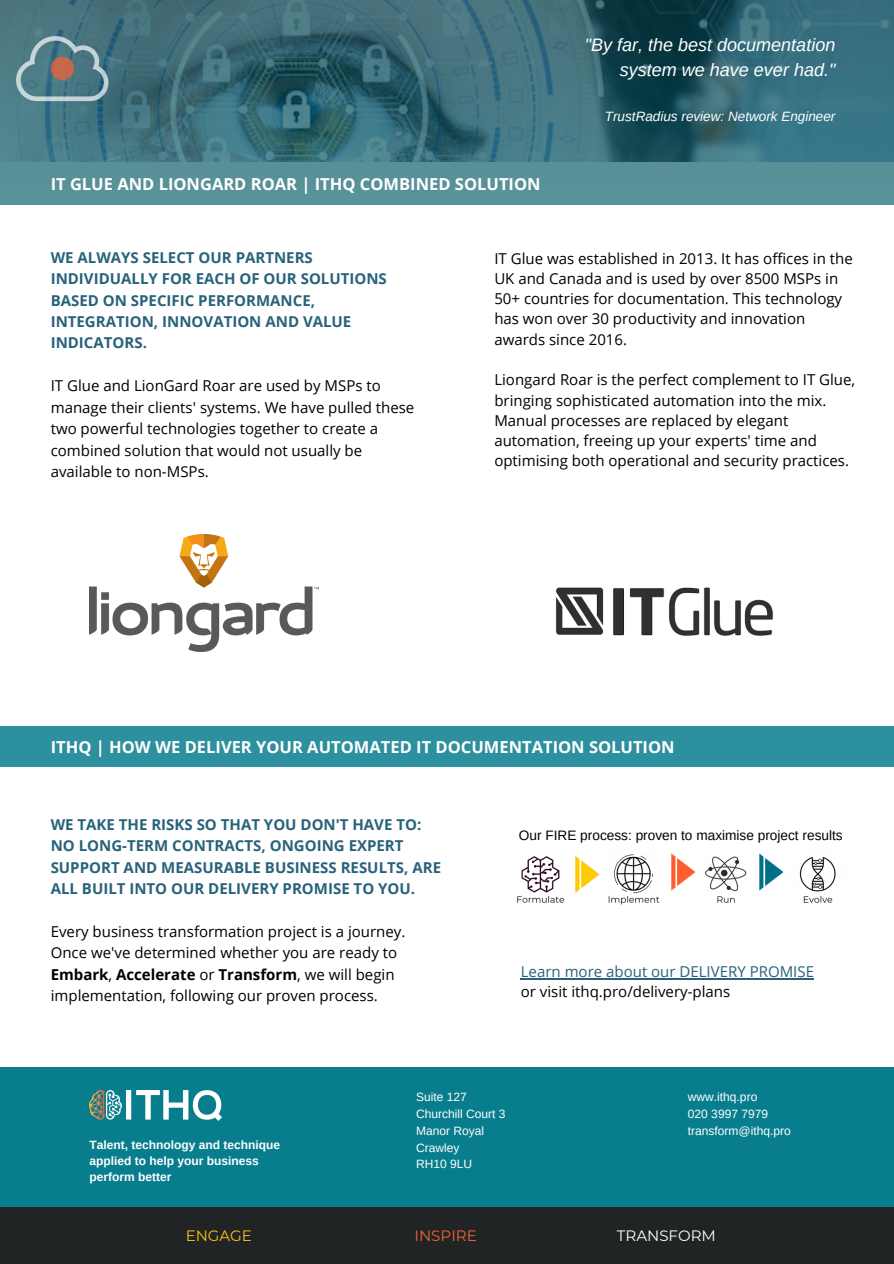
<style>
.page{position:relative;width:894px;height:1264px;background:#fff}
.page>*{position:absolute;margin:0;border:0;box-sizing:border-box;transform-origin:0 0}
.t1{font:italic 18px/24.8px "Arimo";color:#fff;text-align:right}
.t2{font:700 16.5px "Open Sans";color:#fff}
.t3{font:15px/20.2px "Open Sans";color:#000}
.t4{font:700 15px/21.5px "Open Sans";color:#28627b}
.t5{font:15px "Open Sans";color:#28627b}
.t6{font:15px "Montserrat";color:#fff}
.t7{font:15px "Montserrat";color:#f46235}
.t8{font:15px "Montserrat";color:#f9c316}
.t9{font:13.65px "Arimo";color:#000}
.t10{font:italic 13.5px "Arimo";color:#fff}
.t11{font:12px/16.6px "Arimo";color:#fff}
.t12{font:700 12px/15.9px "Arimo";color:#fff}
.s1{font-weight:700}
</style>
<div class="page">
<div style="left:0;top:1067px;width:893px;height:143px;background:#087d8d"></div>
<div style="left:0;top:1207px;width:893px;height:56px;background:#212424"></div>
<svg style="left:0;top:0;width:893px;height:204px;background:#3e717d"></svg>
<svg style="left:16px;top:36px;width:92px;height:65px;background:#608993"></svg>
<div style="left:51px;top:57px;width:23px;height:23px;background:#c7694a;border-radius:50%"></div>
<img style="left:89px;top:1090px;width:132px;height:30px">
<div style="left:0;top:726px;width:893px;height:41px;background:#2d909e"></div>
<img style="left:555px;top:587px;width:219px;height:49px">
<img style="left:89px;top:534px;width:229px;height:117px">
<img style="left:517px;top:853px;width:319px;height:52px">
<hr style="left:520px;top:978px;width:293px;height:1px;background:#28627b">
<p class="t2" style="left:51px;top:172px;width:491px">IT GLUE AND LIONGARD ROAR | ITHQ COMBINED SOLUTION</p>
<p class="t1" style="left:584px;top:33px;width:252px">"By far, the best documentation system we have ever had."</p>
<p class="t10" style="left:604px;top:109px;width:232px">TrustRadius review: Network Engineer</p>
<p class="t4" style="left:51px;top:246px;width:337px">WE ALWAYS SELECT OUR PARTNERS<br>INDIVIDUALLY FOR EACH OF OUR SOLUTIONS<br>BASED ON SPECIFIC PERFORMANCE,<br>INTEGRATION, INNOVATION AND VALUE<br>INDICATORS.</p>
<p class="t3" style="left:51px;top:375px;width:365px;line-height:21.5px">IT Glue and LionGard Roar are used by MSPs to manage their clients' systems. We have pulled these two powerful technologies together to create a combined solution that would not usually be available to non-MSPs.</p>
<p class="t3" style="left:494px;top:248px;width:360px">IT Glue was established in 2013. It has offices in the UK and Canada and is used by over 8500 MSPs in 50+ countries for documentation. This technology has won over 30 productivity and innovation awards since 2016.</p>
<p class="t3" style="left:494px;top:369px;width:362px">Liongard Roar is the perfect complement to IT Glue, bringing sophisticated automation into the mix.<br>Manual processes are replaced by elegant automation, freeing up your experts' time and optimising both operational and security practices.</p>
<p class="t2" style="left:51px;top:735px;width:625px">ITHQ | HOW WE DELIVER YOUR AUTOMATED IT DOCUMENTATION SOLUTION</p>
<p class="t4" style="left:51px;top:813px;width:392px">WE TAKE THE RISKS SO THAT YOU DON'T HAVE TO:<br>NO LONG-TERM CONTRACTS, ONGOING EXPERT SUPPORT AND MEASURABLE BUSINESS RESULTS, ARE ALL BUILT INTO OUR DELIVERY PROMISE TO YOU.</p>
<p class="t3" style="left:51px;top:920px;width:356px;line-height:21.5px">Every business transformation project is a journey.<br>Once we've determined whether you are ready to <span class="s1">Embark</span>, <span class="s1">Accelerate</span> or <span class="s1">Transform</span>, we will begin implementation, following our proven process.</p>
<p class="t9" style="left:518px;top:827px;width:325px">Our FIRE process: proven to maximise project results</p>
<p class="t5" style="left:520px;top:961px;width:294px">Learn more about our DELIVERY PROMISE</p>
<p class="t3" style="left:520px;top:981px;width:211px">or visit ithq.pro/delivery-plans</p>
<p class="t12" style="left:89px;top:1136px;width:192px">Talent, technology and technique applied to help your business perform better</p>
<p class="t11" style="left:416px;top:1088px;width:91px">Suite 127<br>Churchill Court 3<br>Manor Royal<br>Crawley<br>RH10 9LU</p>
<p class="t11" style="left:687px;top:1088px;width:104px">www.ithq.pro<br>020 3997 7979 transform@ithq.pro</p>
<p class="t8" style="left:186px;top:1226px;width:68px">ENGAGE</p>
<p class="t7" style="left:414px;top:1226px;width:64px">INSPIRE</p>
<p class="t6" style="left:616px;top:1226px;width:100px">TRANSFORM</p>
</div>
